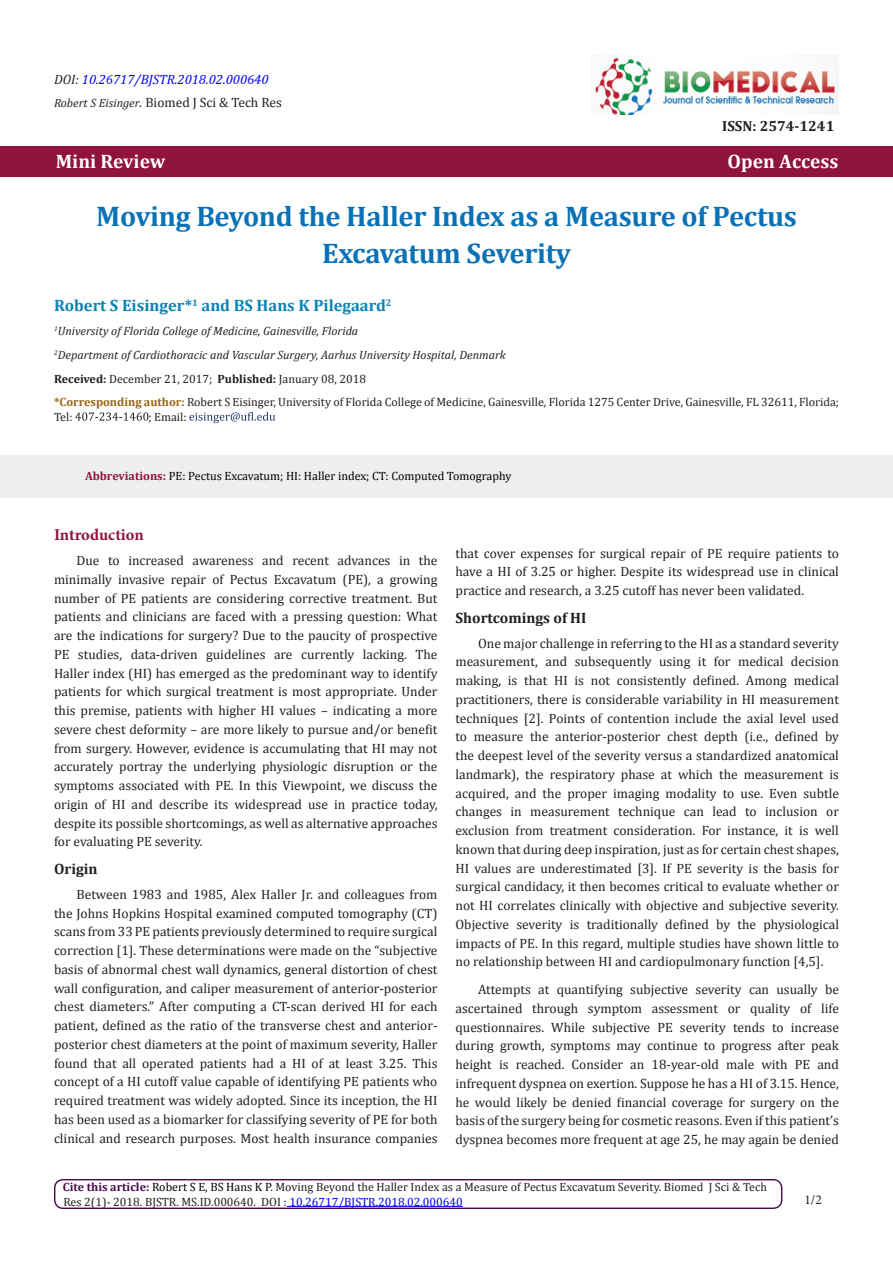
<style>
.page{position:relative;width:893px;height:1263px;background:#fff}
.page>*{position:absolute;margin:0;border:0;box-sizing:border-box;transform-origin:0 0}
.t1{font:700 28.5px/37.5px "Cambria";letter-spacing:-.01em;color:#0971b5;text-align:center}
.t2{font:700 19.5px "Cambria";color:#fff}
.t3{font:700 16.5px "Cambria";color:#0983b5}
.t4{font:700 16.5px "Minion Pro";letter-spacing:-.005em;color:#8f133a}
.t5{font:700 15px "Cambria";color:#231f20}
.t6{font:700 14.7px "Cambria";color:#231f20}
.t7{font:13.5px/18.8px "Cambria";color:#231f20;text-align:justify}
.t8{font:italic 13.5px "Cambria";color:#00f}
.t9{font:13.5px "Minion Pro";color:#231f20}
.t10{font:12px/14.4px "Cambria";color:#231f20}
.t11{font:italic 12px "Cambria";color:#231f20}
.t12{font:12px "Cambria";color:#000}
.s1{color:#231f20}
.s2{font-style:italic;font-size:12px}
.s3{font-style:italic}
.s4{font-weight:700}
.s5{font-weight:700;color:#996515}
.s6{font-weight:700;color:#8f133a}
.s7{font-weight:700;color:#480a4b}
.s8{color:#000}
.s9{color:#00f}
</style>
<div class="page">
<div style="left:0;top:146px;width:893px;height:31px;background:#8f133a"></div>
<svg style="left:75px;top:412px;width:73px;height:9px"></svg>
<svg style="left:189px;top:412px;width:86px;height:11px"></svg>
<img style="left:594px;top:54px;width:244px;height:60px">
<hr style="left:287px;top:1206px;width:176px;height:1px;background:#00f">
<div style="left:54px;top:1179px;width:728px;height:30px;border:1px solid #480a4b;border-radius:8px"></div>
<div style="left:0;top:455px;width:893px;height:42px;background:#edefed"></div>
<p class="t8" style="left:54px;top:70px;width:216px"><span class="s1">DOI:</span> 10.26717/BJSTR.2018.02.000640</p>
<p class="t7" style="left:54px;top:93px;width:229px"><span class="s2">Robert S Eisinger</span><span class="s3">.</span> Biomed J Sci &amp; Tech Res</p>
<p class="t6" style="left:722px;top:116px;width:114px">ISSN: 2574-1241</p>
<p class="t2" style="left:56px;top:147px;width:111px">Mini Review</p>
<p class="t2" style="left:727px;top:147px;width:112px">Open Access</p>
<p class="t1" style="left:96px;top:196px;width:702px">Moving Beyond the Haller Index as a Measure of Pectus<br>Excavatum Severity</p>
<p class="t3" style="left:54px;top:294px;width:339px">Robert S Eisinger*<sup>1</sup> and BS Hans K Pilegaard<sup>2</sup></p>
<p class="t11" style="left:54px;top:323px;width:306px"><sup>1</sup>University of Florida College of Medicine, Gainesville, Florida</p>
<p class="t11" style="left:54px;top:347px;width:453px"><sup>2</sup>Department of Cardiothoracic and Vascular Surgery, Aarhus University Hospital, Denmark</p>
<p class="t10" style="left:54px;top:371px;width:314px"><span class="s4">Received:</span> December 21, 2017; <span class="s4">Published:</span> January 08, 2018</p>
<p class="t10" style="left:54px;top:395px;width:786px"><span class="s5">*Corresponding author:</span> Robert S Eisinger, University of Florida College of Medicine, Gainesville, Florida 1275 Center Drive, Gainesville, FL 32611, Florida;<br>Tel:</p>
<p class="t10" style="left:148px;top:409px;width:40px">; Email:</p>
<p class="t12" style="left:85px;top:469px;width:428px"><span class="s6">Abbreviations:</span> PE: Pectus Excavatum; HI: Haller index; CT: Computed Tomography</p>
<p class="t4" style="left:54px;top:523px;width:91px">Introduction</p>
<p class="t7" style="left:54px;top:551px;width:385px;text-indent:22px">Due to increased awareness and recent advances in the minimally invasive repair of Pectus Excavatum (PE), a growing number of PE patients are considering corrective treatment. But patients and clinicians are faced with a pressing question: What are the indications for surgery? Due to the paucity of prospective PE studies, data-driven guidelines are currently lacking. The Haller index (HI) has emerged as the predominant way to identify patients for which surgical treatment is most appropriate. Under this premise, patients with higher HI values – indicating a more severe chest deformity – are more likely to pursue and/or benefit from surgery. However, evidence is accumulating that HI may not accurately portray the underlying physiologic disruption or the symptoms associated with PE. In this Viewpoint, we discuss the origin of HI and describe its widespread use in practice today, despite its possible shortcomings, as well as alternative approaches for evaluating PE severity.</p>
<p class="t5" style="left:54px;top:858px;width:45px">Origin</p>
<p class="t7" style="left:54px;top:885px;width:385px;text-indent:22px">Between 1983 and 1985, Alex Haller Jr. and colleagues from the Johns Hopkins Hospital examined computed tomography (CT) scans from 33 PE patients previously determined to require surgical correction [1]. These determinations were made on the “subjective basis of abnormal chest wall dynamics, general distortion of chest wall configuration, and caliper measurement of anterior-posterior chest diameters.” After computing a CT-scan derived HI for each patient, defined as the ratio of the transverse chest and anterior&shy;posterior chest diameters at the point of maximum severity, Haller found that all operated patients had a HI of at least 3.25. This concept of a HI cutoff value capable of identifying PE patients who required treatment was widely adopted. Since its inception, the HI has been used as a biomarker for classifying severity of PE for both clinical and research purposes. Most health insurance companies</p>
<p class="t7" style="left:455px;top:544px;width:385px">that cover expenses for surgical repair of PE require patients to have a HI of 3.25 or higher. Despite its widespread use in clinical practice and research, a 3.25 cutoff has never been validated.</p>
<p class="t5" style="left:455px;top:607px;width:132px">Shortcomings of HI</p>
<p class="t7" style="left:455px;top:634px;width:385px;text-indent:22px">One major challenge in referring to the HI as a standard severity measurement, and subsequently using it for medical decision making, is that HI is not consistently defined. Among medical practitioners, there is considerable variability in HI measurement techniques [2]. Points of contention include the axial level used to measure the anterior-posterior chest depth (i.e., defined by the deepest level of the severity versus a standardized anatomical landmark), the respiratory phase at which the measurement is acquired, and the proper imaging modality to use. Even subtle changes in measurement technique can lead to inclusion or exclusion from treatment consideration. For instance, it is well known that during deep inspiration, just as for certain chest shapes, HI values are underestimated [3]. If PE severity is the basis for surgical candidacy, it then becomes critical to evaluate whether or not HI correlates clinically with objective and subjective severity.<br>Objective severity is traditionally defined by the physiological impacts of PE. In this regard, multiple studies have shown little to no relationship between HI and cardiopulmonary function [4,5].</p>
<p class="t7" style="left:455px;top:980px;width:385px;text-indent:22px">Attempts at quantifying subjective severity can usually be ascertained through symptom assessment or quality of life questionnaires. While subjective PE severity tends to increase during growth, symptoms may continue to progress after peak height is reached. Consider an 18-year-old male with PE and infrequent dyspnea on exertion. Suppose he has a HI of 3.15. Hence, he would likely be denied financial coverage for surgery on the basis of the surgery being for cosmetic reasons. Even if this patient’s dyspnea becomes more frequent at age 25, he may again be denied</p>
<p class="t10" style="left:63px;top:1180px;width:706px"><span class="s7">Cite this article:</span> <span class="s8">Robert S E, BS Hans K P</span>. Moving Beyond the Haller Index as a Measure of Pectus Excavatum Severity. Biomed J Sci &amp; Tech</p>
<p class="t10" style="left:63px;top:1194px;width:401px">Res 2(1)- 2018. BJSTR. MS.ID.000640. DOI <span class="s9">: 10.26717/BJSTR.2018.02.000640</span></p>
<p class="t9" style="left:804px;top:1191px;width:19px">1/2</p>
</div>
